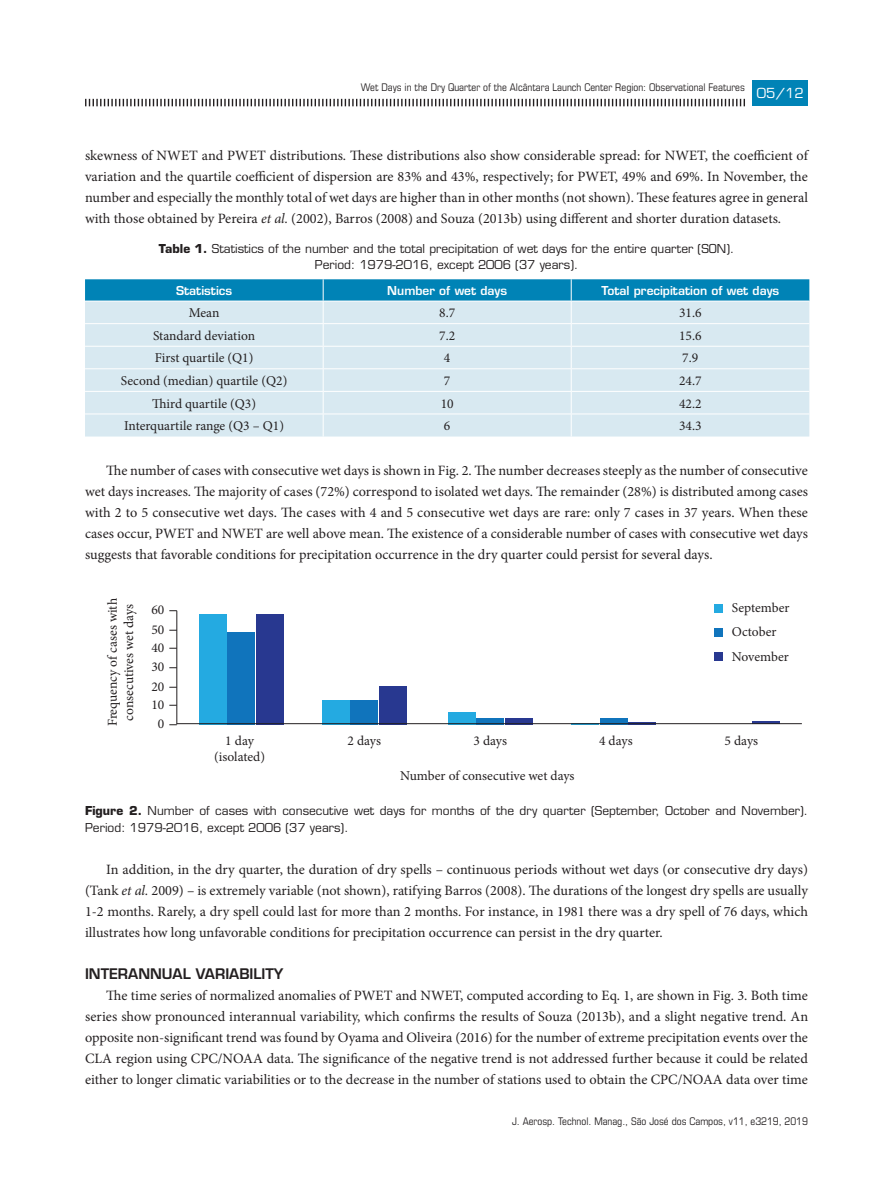
<style>
.page{position:relative;width:893px;height:1191px;background:#fff}
.page>*{position:absolute;margin:0;border:0;box-sizing:border-box;transform-origin:0 0}
.t1{font:14.25px/21px "Minion Pro";color:#231f20;text-align:justify}
.t2{font:600 14.25px "Eurostile LT Std";color:#231f20}
.t3{font:13.5px/16.2px "Minion Pro";color:#231f20;text-align:center}
.t4{font:13.5px "Eurostile LT Std";color:#fff}
.t5{font:12px/16.5px "Eurostile LT Std";color:#231f20}
.t6{font:600 12px "Eurostile LT Std";color:#fff}
.t7{font:condensed 10.5px "Eurostile LT Std";color:#231f20}
.s1{font-style:italic}
.s2{font-weight:700}
</style>
<div class="page">
<svg style="left:85px;top:99px;width:660px;height:7px"></svg>
<div style="left:753px;top:81px;width:55px;height:25px;background:#0083b6"></div>
<div style="left:199px;top:614px;width:27px;height:110px;background:#24aae1"></div>
<div style="left:228px;top:632px;width:27px;height:92px;background:#1074bc"></div>
<div style="left:256px;top:614px;width:27px;height:110px;background:#283890"></div>
<div style="left:322px;top:700px;width:27px;height:24px;background:#24aae1"></div>
<div style="left:351px;top:700px;width:27px;height:24px;background:#1074bc"></div>
<div style="left:379px;top:686px;width:27px;height:38px;background:#283890"></div>
<div style="left:448px;top:712px;width:27px;height:12px;background:#24aae1"></div>
<div style="left:715px;top:604px;width:8px;height:9px;background:#24aae1"></div>
<div style="left:715px;top:628px;width:8px;height:9px;background:#1074bc"></div>
<div style="left:715px;top:652px;width:8px;height:9px;background:#283890"></div>
<div style="left:477px;top:718px;width:27px;height:6px;background:#1074bc"></div>
<div style="left:505px;top:718px;width:27px;height:6px;background:#283890"></div>
<div style="left:600px;top:718px;width:27px;height:6px;background:#1074bc"></div>
<hr style="left:629px;top:722px;width:27px;height:2px;background:#283890">
<hr style="left:752px;top:721px;width:27px;height:3px;background:#283890">
<hr style="left:176px;top:610px;width:1px;height:114px;background:#231f20">
<hr style="left:177px;top:723px;width:625px;height:1px;background:#231f20">
<svg style="left:85px;top:279px;width:724px;height:157px;background:#bcdce9"></svg>
<p class="t7" style="left:361px;top:81px;width:386px">Wet Days in the Dry Quarter of the Alcântara Launch Center Region: Observational Features</p>
<p class="t4" style="left:757px;top:85px;width:49px">05 12</p>
<p class="t4" style="left:763px;top:85px;width:36px">xx/xx</p>
<p class="t1" style="left:85px;top:144px;width:724px">skewness of NWET and PWET distributions. These distributions also show considerable spread: for NWET, the coefficient of variation and the quartile coefficient of dispersion are 83% and 43%, respectively; for PWET, 49% and 69%. In November, the number and especially the monthly total of wet days are higher than in other months (not shown). These features agree in general with those obtained by Pereira <span class="s1">et al.</span> (2002), Barros (2008) and Souza (2013b) using different and shorter duration datasets.</p>
<p class="t5" style="left:159px;top:240px;width:577px;text-align:center"><span class="s2">Table 1.</span> Statistics of the number and the total precipitation of wet days for the entire quarter (SON).<br>Period: 1979-2016, except 2006 (37 years).</p>
<p class="t6" style="left:176px;top:283px;width:58px">Statistics</p>
<p class="t6" style="left:387px;top:283px;width:121px">Number of wet days</p>
<p class="t6" style="left:601px;top:283px;width:179px">Total precipitation of wet days</p>
<p class="t3" style="left:189px;top:305px;width:32px">Mean</p>
<p class="t3" style="left:439px;top:305px;width:18px">8.7</p>
<p class="t3" style="left:679px;top:305px;width:24px">31.6</p>
<p class="t3" style="left:153px;top:327px;width:104px">Standard deviation</p>
<p class="t3" style="left:439px;top:327px;width:18px">7.2</p>
<p class="t3" style="left:679px;top:327px;width:24px">15.6</p>
<p class="t3" style="left:155px;top:350px;width:100px">First quartile (Q1)</p>
<p class="t3" style="left:444px;top:350px;width:8px">4</p>
<p class="t3" style="left:682px;top:350px;width:18px">7.9</p>
<p class="t3" style="left:121px;top:373px;width:168px">Second (median) quartile (Q2)</p>
<p class="t3" style="left:444px;top:373px;width:8px">7</p>
<p class="t3" style="left:679px;top:373px;width:24px">24.7</p>
<p class="t3" style="left:152px;top:395px;width:105px">Third quartile (Q3)</p>
<p class="t3" style="left:441px;top:395px;width:14px">10</p>
<p class="t3" style="left:679px;top:395px;width:24px">42.2</p>
<p class="t3" style="left:124px;top:418px;width:161px">Interquartile range (Q3 – Q1)</p>
<p class="t3" style="left:444px;top:418px;width:8px">6</p>
<p class="t3" style="left:679px;top:418px;width:24px">34.3</p>
<p class="t1" style="left:85px;top:459px;width:724px;text-indent:21px">The number of cases with consecutive wet days is shown in Fig. 2. The number decreases steeply as the number of consecutive wet days increases. The majority of cases (72%) correspond to isolated wet days. The remainder (28%) is distributed among cases with 2 to 5 consecutive wet days. The cases with 4 and 5 consecutive wet days are rare: only 7 cases in 37 years. When these cases occur, PWET and NWET are well above mean. The existence of a considerable number of cases with consecutive wet days suggests that favorable conditions for precipitation occurrence in the dry quarter could persist for several days.</p>
<p class="t3" style="left:105px;top:726px;width:130px;rotate:-90deg">Frequency of cases with consecutives wet days</p>
<p class="t3" style="left:151px;top:600px;width:14px;line-height:19.5px;text-align:left">60<br>50</p>
<p class="t3" style="left:151px;top:637px;width:14px;line-height:19.6px;text-align:justify">40<br>30<br>20</p>
<p class="t3" style="left:151px;top:694px;width:14px;line-height:19.5px">10<br>0</p>
<p class="t3" style="left:214px;top:732px;width:52px">1 day (isolated)</p>
<p class="t3" style="left:732px;top:600px;width:59px">September</p>
<p class="t3" style="left:732px;top:619px;width:58px;line-height:25px;text-align:left">October<br>November</p>
<p class="t3" style="left:348px;top:732px;width:35px">2 days</p>
<p class="t3" style="left:474px;top:732px;width:35px">3 days</p>
<p class="t3" style="left:400px;top:767px;width:176px">Number of consecutive wet days</p>
<p class="t3" style="left:599px;top:732px;width:35px">4 days</p>
<p class="t3" style="left:725px;top:732px;width:35px">5 days</p>
<p class="t5" style="left:85px;top:802px;width:724px"><span class="s2">Figure 2.</span> Number of cases with consecutive wet days for months of the dry quarter (September, October and November).<br>Period: 1979-2016, except 2006 (37 years).</p>
<p class="t1" style="left:85px;top:858px;width:724px;text-indent:21px">In addition, in the dry quarter, the duration of dry spells – continuous periods without wet days (or consecutive dry days) (Tank <span class="s1">et al.</span> 2009) – is extremely variable (not shown), ratifying Barros (2008). The durations of the longest dry spells are usually 1-2 months. Rarely, a dry spell could last for more than 2 months. For instance, in 1981 there was a dry spell of 76 days, which illustrates how long unfavorable conditions for precipitation occurrence can persist in the dry quarter.</p>
<p class="t2" style="left:85px;top:964px;width:200px">INTERANNUAL VARIABILITY</p>
<p class="t1" style="left:85px;top:984px;width:725px;text-indent:21px">The time series of normalized anomalies of PWET and NWET, computed according to Eq. 1, are shown in Fig. 3. Both time series show pronounced interannual variability, which confirms the results of Souza (2013b), and a slight negative trend. An opposite non-significant trend was found by Oyama and Oliveira (2016) for the number of extreme precipitation events over the CLA region using CPC/NOAA data. The significance of the negative trend is not addressed further because it could be related either to longer climatic variabilities or to the decrease in the number of stations used to obtain the CPC/NOAA data over time</p>
<p class="t7" style="left:512px;top:1114px;width:297px">J. Aerosp. Technol. Manag., São José dos Campos, v11, e3219, 2019</p>
</div>
